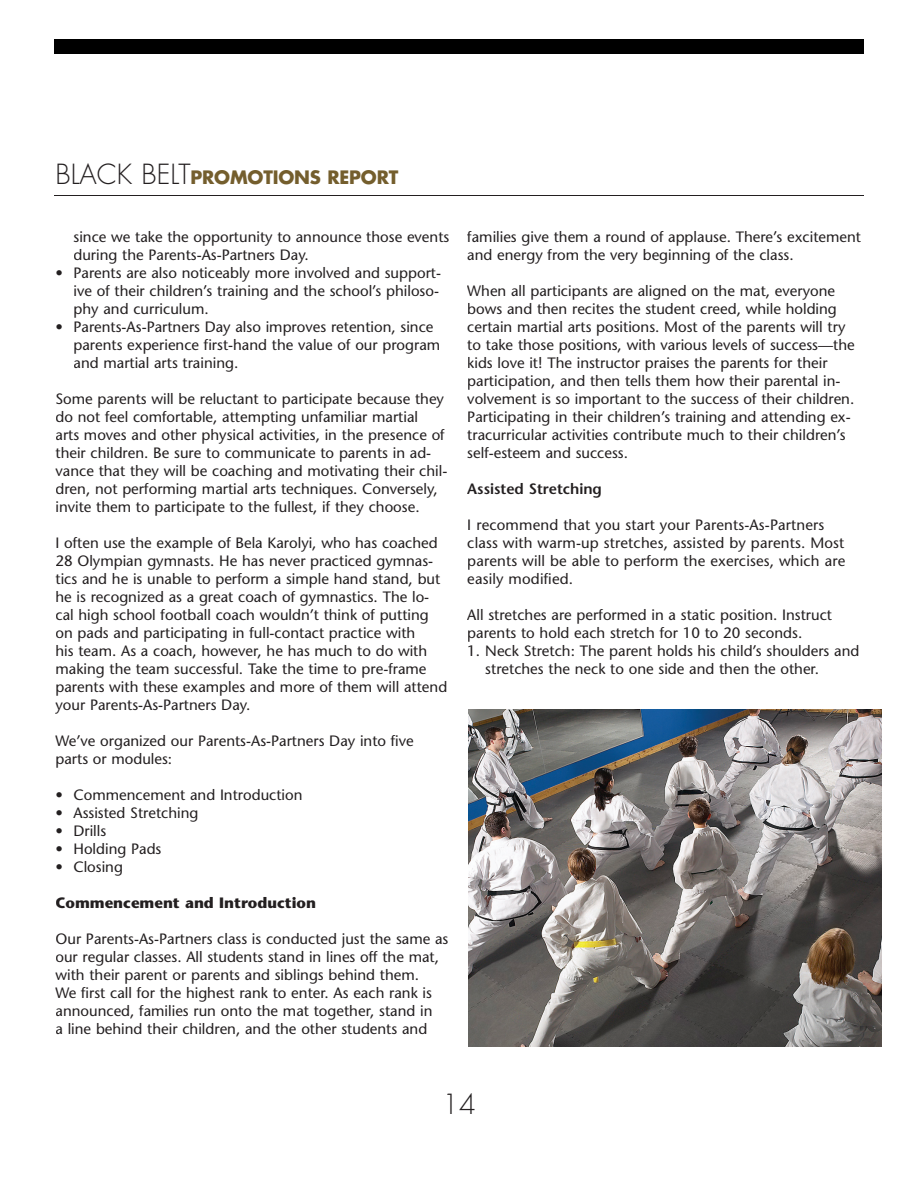
<style>
.page{position:relative;width:918px;height:1188px;background:#fff}
.page>*{position:absolute;margin:0;border:0;box-sizing:border-box;transform-origin:0 0}
.t1{font:300 27px "Futura";color:#231f20}
.t2{font:700 18px "Futura";letter-spacing:-.01em;color:#745e2d}
.t3{font:15px/18px "Stone Sans";color:#231f20}
.t4{font:700 15px "Stone Sans";color:#231f20}
.t5{font:600 15px "Stone Sans";color:#231f20}
.s1{font-weight:300;font-size:27px;color:#231f20}
</style>
<div class="page">
<div style="left:54px;top:40px;width:810px;height:14px;background:#000"></div>
<hr style="left:54px;top:195px;width:810px;height:1px;background:#231f20">
<img style="left:469px;top:710px;width:413px;height:337px">
<p class="t2" style="left:56px;top:165px;width:344px"><span class="s1">BLACK BELT</span>PROMOTIONS REPORT</p>
<p class="t3" style="left:74px;top:228px;width:377px">since we take the opportunity to announce those events during the Parents-As-Partners Day.</p>
<p class="t3" style="left:74px;top:264px;width:369px;text-indent:-18px">• Parents are also noticeably more involved and support&shy;ive of their children’s training and the school’s philoso&shy;phy and curriculum.</p>
<p class="t3" style="left:74px;top:318px;width:368px;text-indent:-18px">• Parents-As-Partners Day also improves retention, since parents experience first-hand the value of our program and martial arts training.</p>
<p class="t3" style="left:56px;top:390px;width:393px">Some parents will be reluctant to participate because they do not feel comfortable, attempting unfamiliar martial<br>arts moves and other physical activities, in the presence of their children. Be sure to communicate to parents in ad&shy;vance that they will be coaching and motivating their chil&shy;dren, not performing martial arts techniques. Conversely, invite them to participate to the fullest, if they choose.</p>
<p class="t3" style="left:56px;top:534px;width:393px">I often use the example of Bela Karolyi, who has coached 28 Olympian gymnasts. He has never practiced gymnas&shy;tics and he is unable to perform a simple hand stand, but he is recognized as a great coach of gymnastics. The lo&shy;cal high school football coach wouldn’t think of putting on pads and participating in full-contact practice with<br>his team. As a coach, however, he has much to do with making the team successful. Take the time to pre-frame parents with these examples and more of them will attend your Parents-As-Partners Day.</p>
<p class="t3" style="left:56px;top:732px;width:360px">We’ve organized our Parents-As-Partners Day into five parts or modules:</p>
<p class="t3" style="left:56px;top:786px;width:249px">• Commencement and Introduction</p>
<p class="t3" style="left:56px;top:804px;width:144px">• Assisted Stretching</p>
<p class="t3" style="left:56px;top:822px;width:52px">• Drills</p>
<p class="t3" style="left:56px;top:840px;width:107px">• Holding Pads</p>
<p class="t3" style="left:56px;top:858px;width:69px">• Closing</p>
<p class="t4" style="left:56px;top:893px;width:262px">Commencement and Introduction</p>
<p class="t3" style="left:56px;top:930px;width:394px">Our Parents-As-Partners class is conducted just the same as our regular classes. All students stand in lines off the mat, with their parent or parents and siblings behind them.<br>We first call for the highest rank to enter. As each rank is announced, families run onto the mat together, stand in<br>a line behind their children, and the other students and</p>
<p class="t3" style="left:467px;top:228px;width:395px">families give them a round of applause. There’s excitement and energy from the very beginning of the class.</p>
<p class="t3" style="left:467px;top:282px;width:389px">When all participants are aligned on the mat, everyone bows and then recites the student creed, while holding certain martial arts positions. Most of the parents will try to take those positions, with various levels of success—the kids love it! The instructor praises the parents for their participation, and then tells them how their parental in&shy;volvement is so important to the success of their children.<br>Participating in their children’s training and attending ex&shy;tracurricular activities contribute much to their children’s self-esteem and success.</p>
<p class="t5" style="left:467px;top:479px;width:136px">Assisted Stretching</p>
<p class="t3" style="left:467px;top:516px;width:380px">I recommend that you start your Parents-As-Partners class with warm-up stretches, assisted by parents. Most parents will be able to perform the exercises, which are easily modified.</p>
<p class="t3" style="left:467px;top:606px;width:366px">All stretches are performed in a static position. Instruct parents to hold each stretch for 10 to 20 seconds.</p>
<p class="t3" style="left:485px;top:642px;width:376px;text-indent:-18px">1. Neck Stretch: The parent holds his child’s shoulders and stretches the neck to one side and then the other.</p>
<h1 class="t1" style="left:442px;top:1087px;width:35px">14</h1>
</div>
